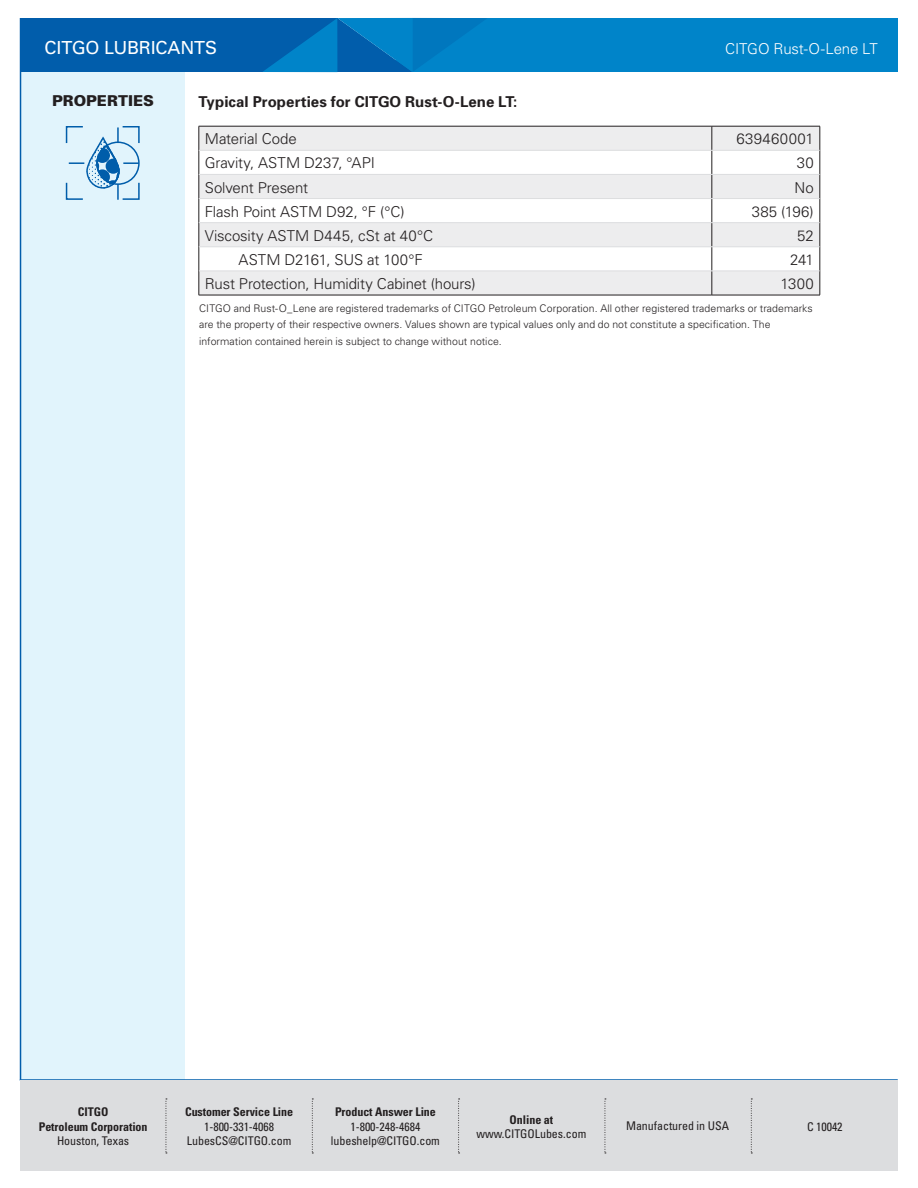
<style>
.page{position:relative;width:918px;height:1188px;background:#fff}
.page>*{position:absolute;margin:0;border:0;box-sizing:border-box;transform-origin:0 0}
.Headers{font:18px "Univers";letter-spacing:-.01em;color:#fff}
.t1{font:300 15px "Univers";letter-spacing:-.005em;color:#231f20}
.Disclaimers{font:700 15px "Univers";letter-spacing:.005em;color:#231f20}
.Headers-2{font:300 15px "Univers";letter-spacing:-.01em;color:#fff}
.Headers-3{font:900 15px "Univers";color:#231f20}
.t2{font:300 15px "Univers";letter-spacing:.025em;color:#231f20}
.t3{font:condensed 12px/14.4px "Univers";letter-spacing:-.005em;color:#231f20;text-align:center}
.t4{font:700 condensed 12px/14.4px "Univers";letter-spacing:-.005em;color:#231f20;text-align:center}
.Disclaimers-2{font:300 10.5px/16.5px "Univers";letter-spacing:.005em;color:#231f20}
.s1{font-weight:400}
.s2{font-weight:700}
</style>
<div class="page">
<svg style="left:200px;top:127px;width:620px;height:168px;fill:#ededee"></svg>
<hr style="left:199px;top:126px;width:513px;height:1px;background:#231f20">
<hr style="left:712px;top:126px;width:108px;height:1px;background:#231f20">
<svg style="left:199px;top:126px;width:1px;height:169px"></svg>
<svg style="left:712px;top:126px;width:1px;height:169px"></svg>
<svg style="left:820px;top:126px;width:1px;height:169px"></svg>
<hr style="left:199px;top:295px;width:513px;height:1px;background:#231f20">
<hr style="left:712px;top:295px;width:108px;height:1px;background:#231f20">
<hr style="left:199px;top:150px;width:513px;height:1px;background:#dcdddf">
<hr style="left:712px;top:150px;width:108px;height:1px;background:#dcdddf">
<hr style="left:199px;top:174px;width:513px;height:1px;background:#dcdddf">
<hr style="left:712px;top:174px;width:108px;height:1px;background:#dcdddf">
<hr style="left:199px;top:198px;width:513px;height:1px;background:#dcdddf">
<hr style="left:712px;top:198px;width:108px;height:1px;background:#dcdddf">
<hr style="left:199px;top:222px;width:513px;height:1px;background:#dcdddf">
<hr style="left:712px;top:222px;width:108px;height:1px;background:#dcdddf">
<hr style="left:199px;top:247px;width:513px;height:1px;background:#dcdddf">
<hr style="left:712px;top:247px;width:108px;height:1px;background:#dcdddf">
<hr style="left:199px;top:271px;width:513px;height:1px;background:#dcdddf">
<hr style="left:712px;top:271px;width:108px;height:1px;background:#dcdddf">
<div style="left:21px;top:65px;width:164px;height:1015px;background:#e1f4fc"></div>
<hr style="left:20px;top:18px;width:1px;height:1062px;background:#015dab">
<hr style="left:20px;top:1079px;width:878px;height:2px;background:#015dab">
<div style="left:21px;top:18px;width:316px;height:54px;background:#015dab"></div>
<div style="left:396px;top:18px;width:502px;height:54px;background:#0084c9"></div>
<svg style="left:263px;top:18px;width:223px;height:54px"></svg>
<svg style="left:66px;top:126px;width:74px;height:74px"></svg>
<div style="left:20px;top:1081px;width:878px;height:90px;background:#dcdddf"></div>
<svg style="left:751px;top:1099px;width:1px;height:55px"></svg>
<svg style="left:605px;top:1099px;width:1px;height:55px"></svg>
<svg style="left:458px;top:1099px;width:2px;height:55px"></svg>
<svg style="left:312px;top:1099px;width:1px;height:55px"></svg>
<svg style="left:166px;top:1099px;width:1px;height:55px"></svg>
<p class="Headers" style="left:45px;top:36px;width:174px">CITGO LUBRICANTS</p>
<p class="Headers-2" style="left:725px;top:40px;width:154px">CITGO Rust-O-Lene LT</p>
<p class="Headers-3" style="left:52px;top:92px;width:103px">PROPERTIES</p>
<p class="Disclaimers" style="left:199px;top:92px;width:320px">Typical Properties for CITGO Rust-O-Lene LT:</p>
<p class="t1" style="left:205px;top:130px;width:93px">Material Code</p>
<p class="t2" style="left:736px;top:130px;width:79px">639460001</p>
<p class="t1" style="left:205px;top:154px;width:172px">Gravity, ASTM D237, °API</p>
<p class="t1" style="left:797px;top:154px;width:18px">30</p>
<p class="t1" style="left:205px;top:178px;width:105px">Solvent Present</p>
<p class="t1" style="left:795px;top:178px;width:21px">No</p>
<p class="t1" style="left:205px;top:202px;width:201px">Flash Point ASTM D92, °F (°C)</p>
<p class="t1" style="left:752px;top:202px;width:64px">385 (196)</p>
<p class="t1" style="left:205px;top:226px;width:230px">Viscosity ASTM D445, cSt at 40°C</p>
<p class="t1" style="left:797px;top:226px;width:18px">52</p>
<p class="t1" style="left:239px;top:251px;width:186px">ASTM D2161, SUS at 100°F</p>
<p class="t1" style="left:790px;top:251px;width:25px">241</p>
<p class="t1" style="left:205px;top:275px;width:272px">Rust Protection, Humidity Cabinet (hours)</p>
<p class="t1" style="left:781px;top:275px;width:35px">1300</p>
<p class="Disclaimers-2" style="left:199px;top:299px;width:615px">CITGO and Rust-O_Lene are registered trademarks of CITGO Petroleum Corporation. All other registered trademarks or trademarks are the property of their respective owners. Values shown are typical values only and do not constitute a specification. The information contained herein is subject to change without notice.</p>
<p class="t4" style="left:39px;top:1105px;width:110px">CITGO<br>Petroleum Corporation<br><span class="s1">Houston, Texas</span></p>
<p class="t4" style="left:185px;top:1105px;width:110px">Customer Service Line</p>
<p class="t3" style="left:204px;top:1119px;width:71px">1-800-331-4068</p>
<p class="t3" style="left:187px;top:1133px;width:106px">LubesCS@CITGO.com</p>
<p class="t3" style="left:331px;top:1104px;width:111px"><span class="s2">Product Answer Line<br></span>1-800-248-4684 lubeshelp@CITGO.com</p>
<p class="t3" style="left:476px;top:1112px;width:111px"><span class="s2">Online at </span>www.CITGOLubes.com</p>
<p class="t3" style="left:807px;top:1119px;width:37px">C 10042</p>
<p class="t3" style="left:626px;top:1119px;width:104px">Manufactured in USA</p>
</div>
